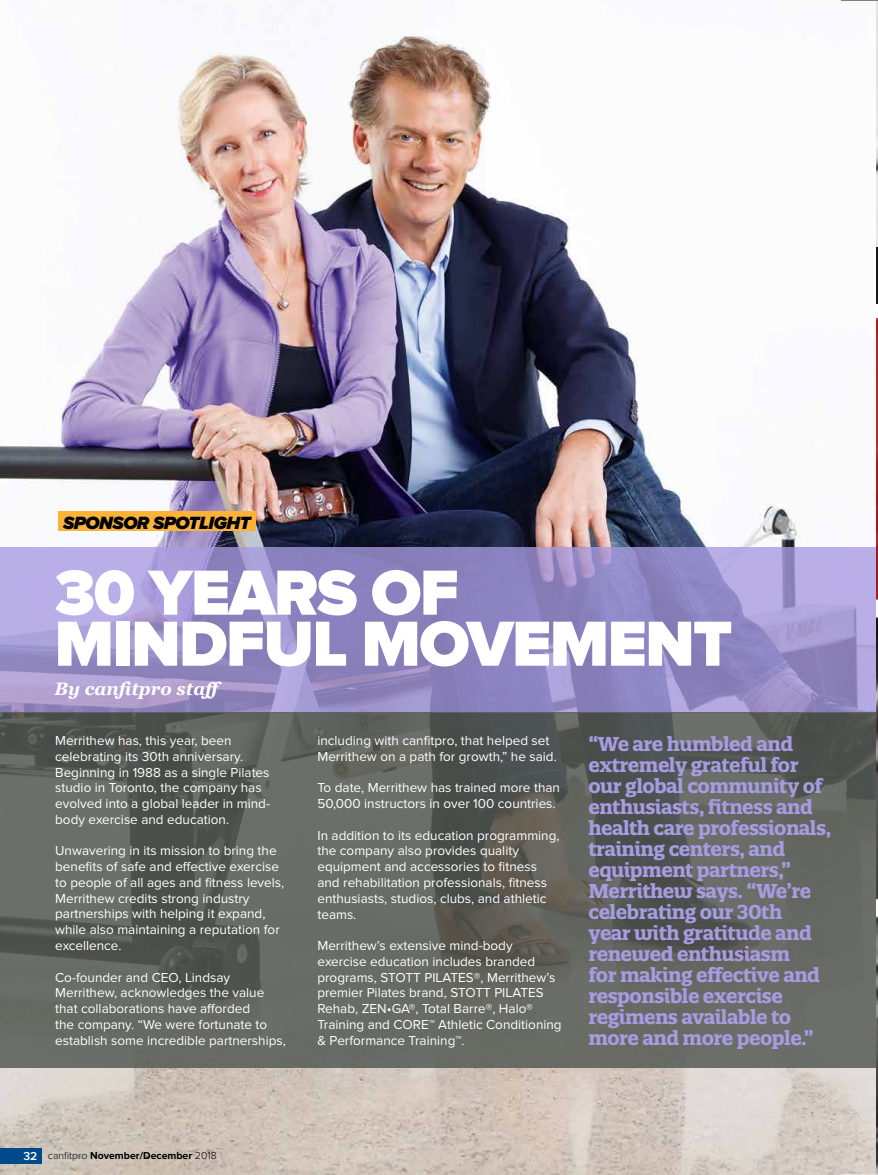
<style>
.page{position:relative;width:878px;height:1175px;background:#fff}
.page>*{position:absolute;margin:0;border:0;box-sizing:border-box;transform-origin:0 0}
.t1{font:900 66px/51px "Proxima Nova";letter-spacing:-.025em;color:#fff}
.t2{font:700 19.5px/21px "Quatro Slab";letter-spacing:-.025em;color:#a89be1}
.t3{font:italic 900 18.3px "Proxima Nova";letter-spacing:-.025em;color:#000}
.t4{font:italic 700 18px "Georgia";color:#fff}
.t5{font:13.5px/15.8px "Proxima Nova";color:#fff}
.t6{font:700 10.5px "Proxima Nova";color:#000}
.s1{font-weight:600;font-size:12px;color:#fff}
.s2{font-weight:300}
</style>
<div class="page">
<img style="left:0;top:35px;width:876px;height:1139px">
<div style="left:59px;top:511px;width:197px;height:20px;background:#fcb338"></div>
<svg style="left:0;top:547px;width:876px;height:165px;background:#988ec8"></svg>
<svg style="left:0;top:712px;width:876px;height:356px;background:#5f625d"></svg>
<img style="left:876px;top:1px;width:2px;height:1173px">
<hr style="left:876px;top:318px;width:2px;height:281px;background:#c4161c">
<hr style="left:876px;top:247px;width:2px;height:57px;background:#000">
<hr style="left:840px;top:0;width:38px;height:1px;background:#000">
<hr style="left:840px;top:1174px;width:38px;height:1px;background:#000">
<div style="left:0;top:1147px;width:42px;height:16px;background:#004a8c"></div>
<h3 class="t3" style="left:63px;top:509px;width:189px">SPONSOR SPOTLIGHT</h3>
<h1 class="t1" style="left:55px;top:569px;width:679px">30 YEARS OF<br>MINDFUL MOVEMENT</h1>
<h3 class="t4" style="left:55px;top:677px;width:173px">By canfitpro staff</h3>
<p class="t5" style="left:55px;top:733px;width:216px">Merrithew has, this year, been celebrating its 30th anniversary.<br>Beginning in 1988 as a single Pilates studio in Toronto, the company has evolved into a global leader in mind&shy;body exercise and education.</p>
<p class="t5" style="left:55px;top:843px;width:230px">Unwavering in its mission to bring the benefits of safe and effective exercise to people of all ages and fitness levels, Merrithew credits strong industry partnerships with helping it expand, while also maintaining a reputation for excellence.</p>
<p class="t5" style="left:55px;top:969px;width:232px">Co-founder and CEO, Lindsay Merrithew, acknowledges the value that collaborations have afforded<br>the company. “We were fortunate to establish some incredible partnerships,</p>
<p class="t5" style="left:317px;top:733px;width:241px">including with canfitpro, that helped set<br>Merrithew on a path for growth,” he said.</p>
<p class="t5" style="left:317px;top:780px;width:244px">To date, Merrithew has trained more than<br>50,000 instructors in over 100 countries.</p>
<p class="t5" style="left:317px;top:827px;width:244px">In addition to its education programming, the company also provides quality equipment and accessories to fitness and rehabilitation professionals, fitness enthusiasts, studios, clubs, and athletic teams.</p>
<p class="t5" style="left:317px;top:937px;width:246px">Merrithew’s extensive mind-body exercise education includes branded programs, STOTT PILATES®, Merrithew’s premier Pilates brand, STOTT PILATES Rehab, ZEN•GA®, Total Barre®, Halo® Training and CORE™ Athletic Conditioning &amp; Performance Training™.</p>
<p class="t2" style="left:588px;top:733px;width:244px">“We are humbled and extremely grateful for our global community of enthusiasts, fitness and health care professionals, training centers, and equipment partners,”<br>Merrithew says. “We’re celebrating our 30th<br>year with gratitude and renewed enthusiasm<br>for making effective and responsible exercise regimens available to more and more people.”</p>
<p class="t6" style="left:23px;top:1148px;width:195px"><span class="s1">32</span> <span class="s2">canfitpro</span> November/December <span class="s2">2018</span></p>
</div>
